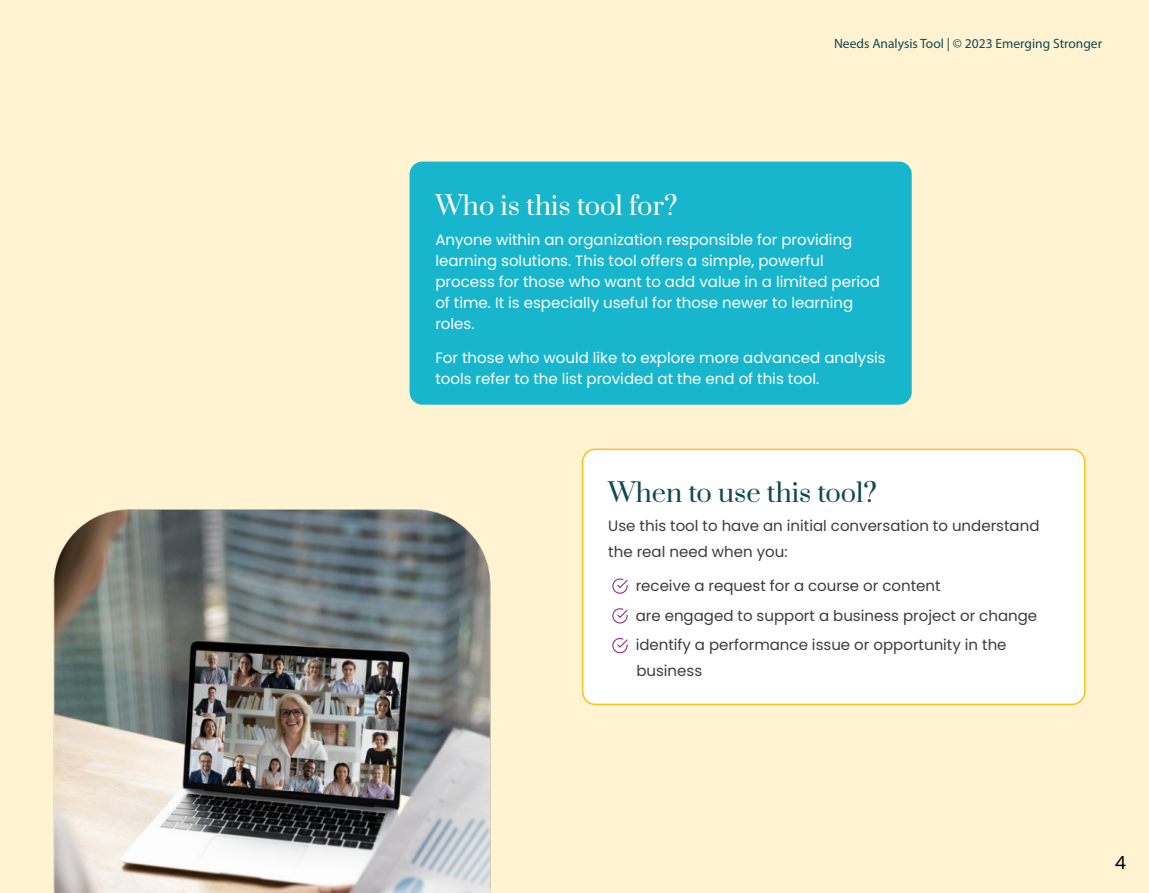
<style>
.page{position:relative;width:1149px;height:893px;background:#fff}
.page>*{position:absolute;margin:0;border:0;box-sizing:border-box;transform-origin:0 0}
.t1{font:25.5px "Prata";color:#114954}
.t2{font:25.5px "Prata";color:#fff}
.t3{font:18px "Poppins";color:#000}
.t4{font:15px/21px "Poppins";color:#fff}
.t5{font:15px/29.7px "Poppins";color:#3c3c3b}
.t6{font:13.5px "Myriad Pro";color:#114954}
</style>
<div class="page">
<div style="left:0;top:0;width:1148px;height:893px;background:#fff3d2"></div>
<div style="left:409px;top:162px;width:502px;height:243px;background:#17b6cd;border-radius:13px"></div>
<div style="left:582px;top:449px;width:502px;height:255px;background:#fff;border-radius:13px"></div>
<div style="left:581px;top:449px;width:504px;height:256px;border:2px solid #ffc115;border-radius:13px"></div>
<svg style="left:612px;top:578px;width:16px;height:16px"></svg>
<svg style="left:612px;top:608px;width:16px;height:16px"></svg>
<svg style="left:612px;top:638px;width:16px;height:16px"></svg>
<img style="left:0;top:491px;width:544px;height:402px">
<p class="t6" style="left:833px;top:35px;width:269px">Needs Analysis Tool | © 2023 Emerging Stronger</p>
<h1 class="t2" style="left:435px;top:185px;width:243px">Who is this tool for?</h1>
<p class="t4" style="left:435px;top:229px;width:446px">Anyone within an organization responsible for providing learning solutions. This tool offers a simple, powerful process for those who want to add value in a limited period of time. It is especially useful for those newer to learning roles.</p>
<p class="t4" style="left:435px;top:347px;width:451px">For those who would like to explore more advanced analysis tools refer to the list provided at the end of this tool.</p>
<h1 class="t1" style="left:608px;top:471px;width:270px">When to use this tool?</h1>
<p class="t5" style="left:608px;top:513px;width:432px;line-height:25.5px">Use this tool to have an initial conversation to understand the real need when you:</p>
<p class="t5" style="left:635px;top:571px;width:403px">receive a request for a course or content<br>are engaged to support a business project or change identify a performance issue or opportunity in the</p>
<p class="t5" style="left:636px;top:656px;width:67px">business</p>
<p class="t3" style="left:1114px;top:853px;width:13px">4</p>
</div>
